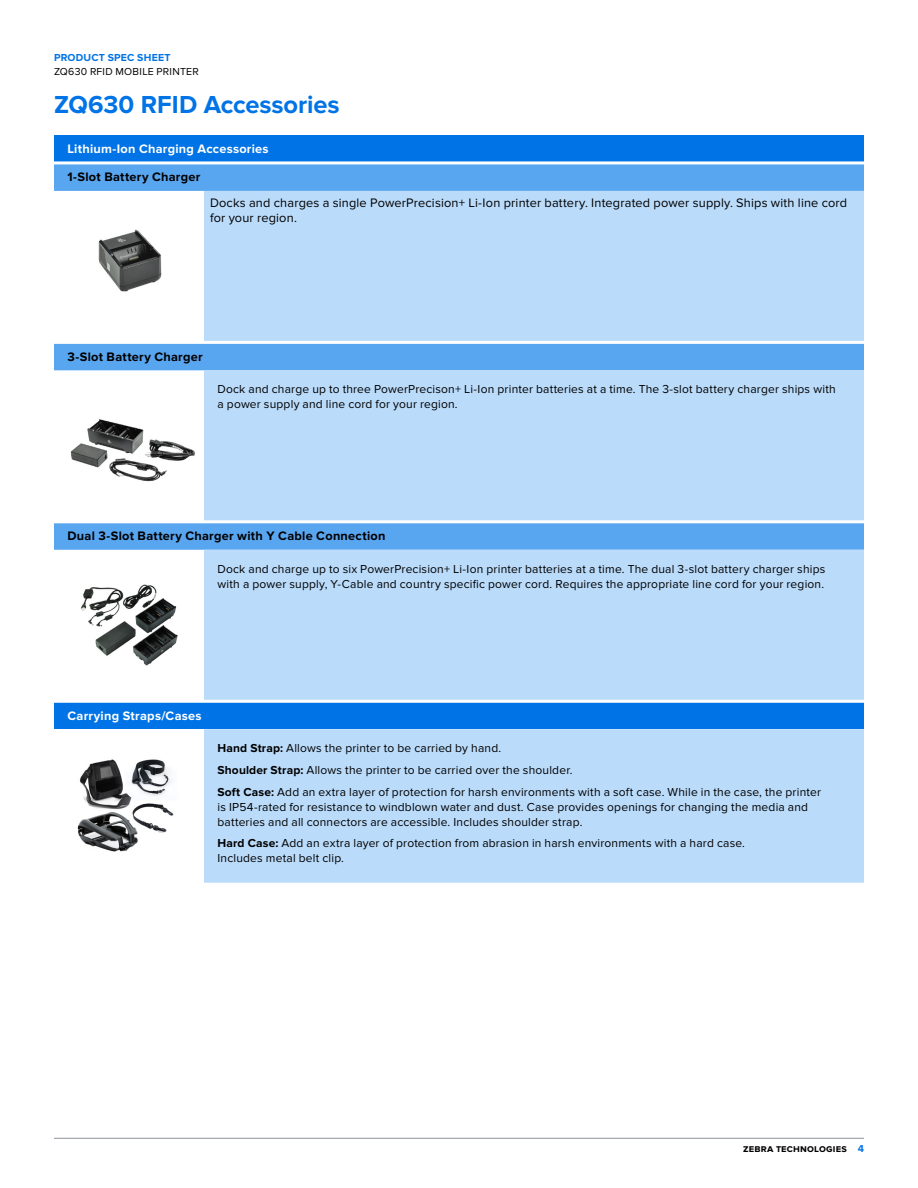
<style>
.page{position:relative;width:918px;height:1188px;background:#fff}
.page>*{position:absolute;margin:0;border:0;box-sizing:border-box;transform-origin:0 0}
.t1{font:700 25.5px "Proxima Nova";color:#0073e6}
.t2{font:12.75px/15px "Proxima Nova";letter-spacing:.015em;color:#000}
.t3{font:700 12.75px "Proxima Nova";letter-spacing:.025em;color:#000}
.t4{font:700 12.75px "Proxima Nova";letter-spacing:.02em;color:#fff}
.t5{font:12px/15px "Proxima Nova";letter-spacing:.015em;color:#000}
.t6{font:10.5px "Proxima Nova";letter-spacing:.025em;color:#000}
.t7{font:700 10.5px "Proxima Nova";letter-spacing:.015em;color:#000}
.t8{font:700 10.5px "Proxima Nova";letter-spacing:.02em;color:#0073e6}
.s1{font-weight:700}
.s2{color:#0073e6}
</style>
<div class="page">
<div style="left:54px;top:135px;width:810px;height:28px;background:#0073e6"></div>
<svg style="left:54px;top:164px;width:810px;height:386px;fill:#59a6f0"></svg>
<div style="left:204px;top:191px;width:660px;height:151px;background:#badbfa"></div>
<div style="left:204px;top:370px;width:660px;height:513px;background:#badbfa"></div>
<div style="left:54px;top:701px;width:810px;height:28px;background:#0073e6"></div>
<hr style="left:54px;top:341px;width:150px;height:3px;background:#fff">
<hr style="left:204px;top:341px;width:660px;height:3px;background:#fff">
<hr style="left:54px;top:520px;width:150px;height:3px;background:#fff">
<hr style="left:204px;top:520px;width:660px;height:3px;background:#fff">
<hr style="left:54px;top:700px;width:150px;height:3px;background:#fff">
<hr style="left:204px;top:700px;width:660px;height:3px;background:#fff">
<hr style="left:54px;top:161px;width:150px;height:3px;background:#fff">
<hr style="left:204px;top:161px;width:660px;height:3px;background:#fff">
<img style="left:54px;top:198px;width:150px;height:136px">
<img style="left:55px;top:395px;width:148px;height:101px">
<img style="left:80px;top:584px;width:98px;height:82px">
<img style="left:77px;top:759px;width:97px;height:93px">
<hr style="left:54px;top:1138px;width:810px;height:1px;background:#8e9299">
<p class="t8" style="left:54px;top:51px;width:118px">PRODUCT SPEC SHEET</p>
<p class="t6" style="left:54px;top:66px;width:146px">ZQ630 RFID MOBILE PRINTER</p>
<h1 class="t1" style="left:54px;top:89px;width:287px">ZQ630 RFID Accessories</h1>
<p class="t4" style="left:68px;top:142px;width:203px">Lithium-Ion Charging Accessories</p>
<p class="t3" style="left:68px;top:170px;width:134px">1-Slot Battery Charger</p>
<p class="t2" style="left:210px;top:195px;width:639px">Docks and charges a single PowerPrecision+ Li-Ion printer battery. Integrated power supply. Ships with line cord for your region.</p>
<p class="t3" style="left:68px;top:349px;width:137px">3-Slot Battery Charger</p>
<p class="t5" style="left:218px;top:382px;width:620px">Dock and charge up to three PowerPrecison+ Li-Ion printer batteries at a time. The 3-slot battery charger ships with a power supply and line cord for your region.</p>
<p class="t3" style="left:68px;top:528px;width:320px">Dual 3-Slot Battery Charger with Y Cable Connection</p>
<p class="t5" style="left:218px;top:561px;width:609px">Dock and charge up to six PowerPrecision+ Li-Ion printer batteries at a time. The dual 3-slot battery charger ships with a power supply, Y-Cable and country specific power cord. Requires the appropriate line cord for your region.</p>
<p class="t4" style="left:68px;top:708px;width:136px">Carrying Straps/Cases</p>
<p class="t5" style="left:218px;top:738px;width:605px;line-height:21.8px"><span class="s1">Hand Strap:</span> Allows the printer to be carried by hand.<br><span class="s1">Shoulder Strap:</span> Allows the printer to be carried over the shoulder.<br><span class="s1">Soft Case:</span> Add an extra layer of protection for harsh environments with a soft case. While in the case, the printer</p>
<p class="t5" style="left:218px;top:799px;width:592px">is IP54-rated for resistance to windblown water and dust. Case provides openings for changing the media and batteries and all connectors are accessible. Includes shoulder strap.</p>
<p class="t5" style="left:218px;top:836px;width:529px"><span class="s1">Hard Case:</span> Add an extra layer of protection from abrasion in harsh environments with a hard case.<br>Includes metal belt clip.</p>
<p class="t7" style="left:743px;top:1142px;width:122px">zebra technologies <span class="s2">4</span></p>
</div>
